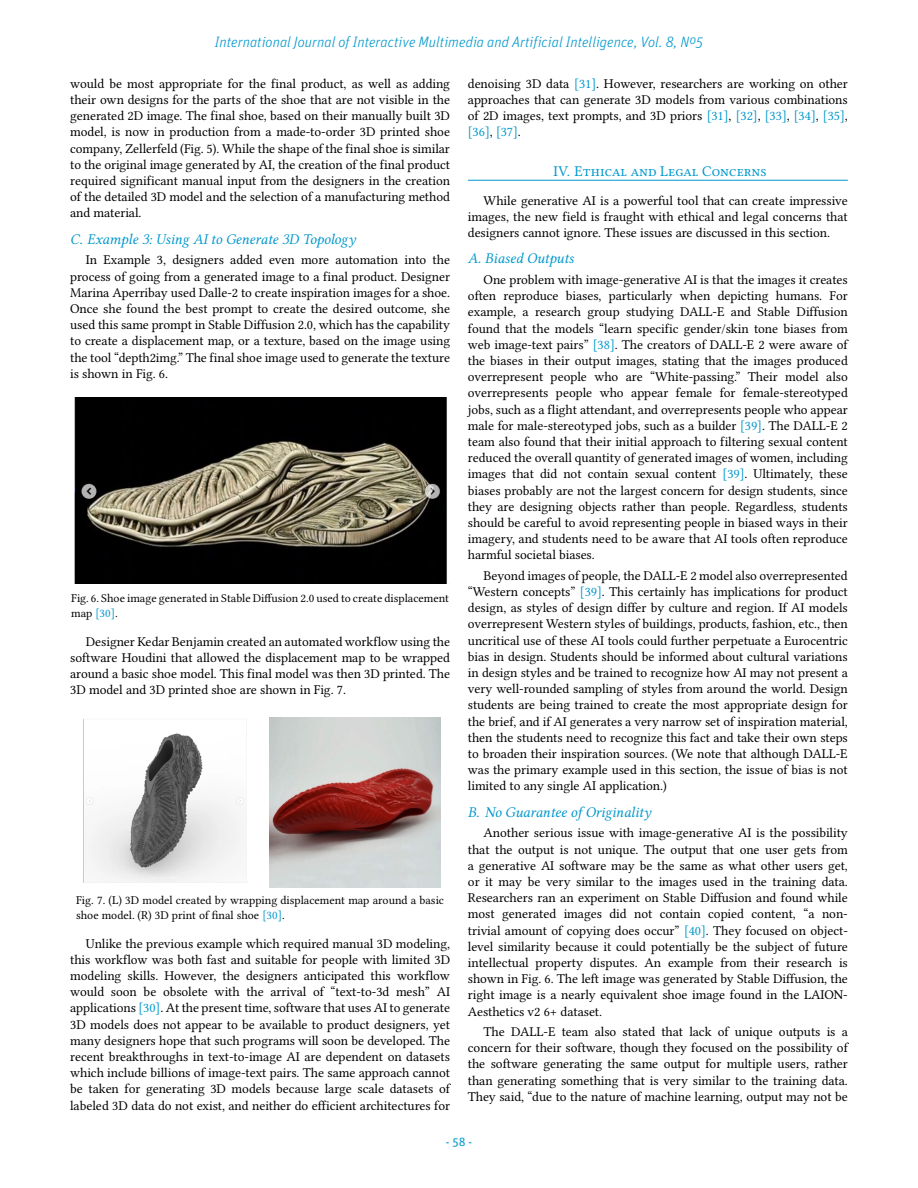
<style>
.page{position:relative;width:918px;height:1188px;background:#fff}
.page>*{position:absolute;margin:0;border:0;box-sizing:border-box;transform-origin:0 0}
.t1{font:italic 15px "Libertinus Serif";letter-spacing:-.005em;color:#0098cd}
.t2{font:italic 300 15px "Unit OT";color:#0098cd}
.t3{font:15px "Libertinus Serif";color:#0098cd}
.t4{font:13.5px/16.2px "Libertinus Serif";letter-spacing:.055em;color:#000;text-align:justify}
.t5{font:12px/14.4px "Libertinus Serif";letter-spacing:.06em;color:#000}
.t6{font:12px/14.4px "Libertinus Serif";color:#000}
.t7{font:12px "Unit OT";color:#0098cd}
.s1{color:#0098cd}
</style>
<div class="page">
<img style="left:74px;top:397px;width:373px;height:186px">
<img style="left:83px;top:719px;width:164px;height:164px">
<img style="left:269px;top:717px;width:172px;height:171px">
<hr style="left:468px;top:180px;width:380px;height:1px;background:#0098cd">
<p class="t2" style="left:215px;top:33px;width:490px">International Journal of Interactive Multimedia and Artificial Intelligence, Vol. 8, Nº5</p>
<p class="t4" style="left:70px;top:75px;width:381px">would be most appropriate for the final product, as well as adding their own designs for the parts of the shoe that are not visible in the generated 2D image. The final shoe, based on their manually built 3D model, is now in production from a made-to-order 3D printed shoe company, Zellerfeld (Fig. 5). While the shape of the final shoe is similar to the original image generated by AI, the creation of the final product required significant manual input from the designers in the creation of the detailed 3D model and the selection of a manufacturing method and material.</p>
<p class="t1" style="left:70px;top:230px;width:287px">C. Example 3: Using AI to Generate 3D Topology</p>
<p class="t4" style="left:70px;top:252px;width:381px;text-indent:16px">In Example 3, designers added even more automation into the process of going from a generated image to a final product. Designer Marina Aperribay used Dalle-2 to create inspiration images for a shoe.<br>Once she found the best prompt to create the desired outcome, she used this same prompt in Stable Diffusion 2.0, which has the capability to create a displacement map, or a texture, based on the image using the tool “depth2img.” The final shoe image used to generate the texture is shown in Fig. 6.</p>
<p class="t6" style="left:71px;top:591px;width:379px">Fig. 6. Shoe image generated in Stable Diffusion 2.0 used to create displacement map <span class="s1">[30]</span>.</p>
<p class="t4" style="left:70px;top:633px;width:381px;text-indent:16px">Designer Kedar Benjamin created an automated workflow using the software Houdini that allowed the displacement map to be wrapped around a basic shoe model. This final model was then 3D printed. The 3D model and 3D printed shoe are shown in Fig. 7.</p>
<p class="t5" style="left:76px;top:893px;width:369px">Fig. 7. (L) 3D model created by wrapping displacement map around a basic shoe model. (R) 3D print of final shoe <span class="s1">[30]</span>.</p>
<p class="t4" style="left:70px;top:935px;width:383px;text-indent:16px">Unlike the previous example which required manual 3D modeling, this workflow was both fast and suitable for people with limited 3D modeling skills. However, the designers anticipated this workflow would soon be obsolete with the arrival of “text-to-3d mesh” AI applications <span class="s1">[30]</span>. At the present time, software that uses AI to generate 3D models does not appear to be available to product designers, yet many designers hope that such programs will soon be developed. The recent breakthroughs in text-to-image AI are dependent on datasets which include billions of image-text pairs. The same approach cannot be taken for generating 3D models because large scale datasets of labeled 3D data do not exist, and neither do efficient architectures for</p>
<p class="t4" style="left:468px;top:75px;width:381px">denoising 3D data <span class="s1">[31]</span>. However, researchers are working on other approaches that can generate 3D models from various combinations of 2D images, text prompts, and 3D priors <span class="s1">[31]</span>, <span class="s1">[32]</span>, <span class="s1">[33]</span>, <span class="s1">[34]</span>, <span class="s1">[35]</span>, <span class="s1">[36]</span>, <span class="s1">[37]</span>.</p>
<p class="t3" style="left:554px;top:162px;width:215px">IV. Ethical and Legal Concerns</p>
<p class="t4" style="left:468px;top:192px;width:381px;text-indent:16px">While generative AI is a powerful tool that can create impressive images, the new field is fraught with ethical and legal concerns that designers cannot ignore. These issues are discussed in this section.</p>
<p class="t1" style="left:468px;top:250px;width:108px">A. Biased Outputs</p>
<p class="t4" style="left:468px;top:271px;width:383px;text-align:left;text-indent:16px">One problem with image-generative AI is that the images it creates often reproduce biases, particularly when depicting humans. For example, a research group studying DALL-E and Stable Diffusion found that the models “learn specific gender/skin tone biases from web image-text pairs” <span class="s1">[38]</span>. The creators of DALL-E 2 were aware of the biases in their output images, stating that the images produced overrepresent people who are “White-passing.” Their model also overrepresents people who appear female for female-stereotyped jobs, such as a flight attendant, and overrepresents people who appear male for male-stereotyped jobs, such as a builder <span class="s1">[39]</span>. The DALL-E 2 team also found that their initial approach to filtering sexual content reduced the overall quantity of generated images of women, including images that did not contain sexual content <span class="s1">[39]</span>. Ultimately, these biases probably are not the largest concern for design students, since they are designing objects rather than people. Regardless, students should be careful to avoid representing people in biased ways in their imagery, and students need to be aware that AI tools often reproduce harmful societal biases.</p>
<p class="t4" style="left:468px;top:567px;width:381px;text-indent:16px">Beyond images of people, the DALL-E 2 model also overrepresented “Western concepts” <span class="s1">[39]</span>. This certainly has implications for product design, as styles of design differ by culture and region. If AI models overrepresent Western styles of buildings, products, fashion, etc., then uncritical use of these AI tools could further perpetuate a Eurocentric bias in design. Students should be informed about cultural variations in design styles and be trained to recognize how AI may not present a very well-rounded sampling of styles from around the world. Design students are being trained to create the most appropriate design for the brief, and if AI generates a very narrow set of inspiration material, then the students need to recognize this fact and take their own steps to broaden their inspiration sources. (We note that although DALL-E was the primary example used in this section, the issue of bias is not limited to any single AI application.)</p>
<p class="t1" style="left:468px;top:803px;width:184px">B. No Guarantee of Originality</p>
<p class="t4" style="left:468px;top:825px;width:381px;text-align:left;text-indent:16px">Another serious issue with image-generative AI is the possibility that the output is not unique. The output that one user gets from a generative AI software may be the same as what other users get, or it may be very similar to the images used in the training data.<br>Researchers ran an experiment on Stable Diffusion and found while most generated images did not contain copied content, “a non&shy;trivial amount of copying does occur” <span class="s1">[40]</span>. They focused on object&shy;level similarity because it could potentially be the subject of future intellectual property disputes. An example from their research is shown in Fig. 6. The left image was generated by Stable Diffusion, the right image is a nearly equivalent shoe image found in the LAION-Aesthetics v2 6+ dataset.</p>
<p class="t4" style="left:468px;top:1023px;width:383px;text-indent:16px">The DALL-E team also stated that lack of unique outputs is a concern for their software, though they focused on the possibility of the software generating the same output for multiple users, rather than generating something that is very similar to the training data.<br>They said, “due to the nature of machine learning, output may not be</p>
<p class="t7" style="left:446px;top:1135px;width:28px">- 58 -</p>
</div>
